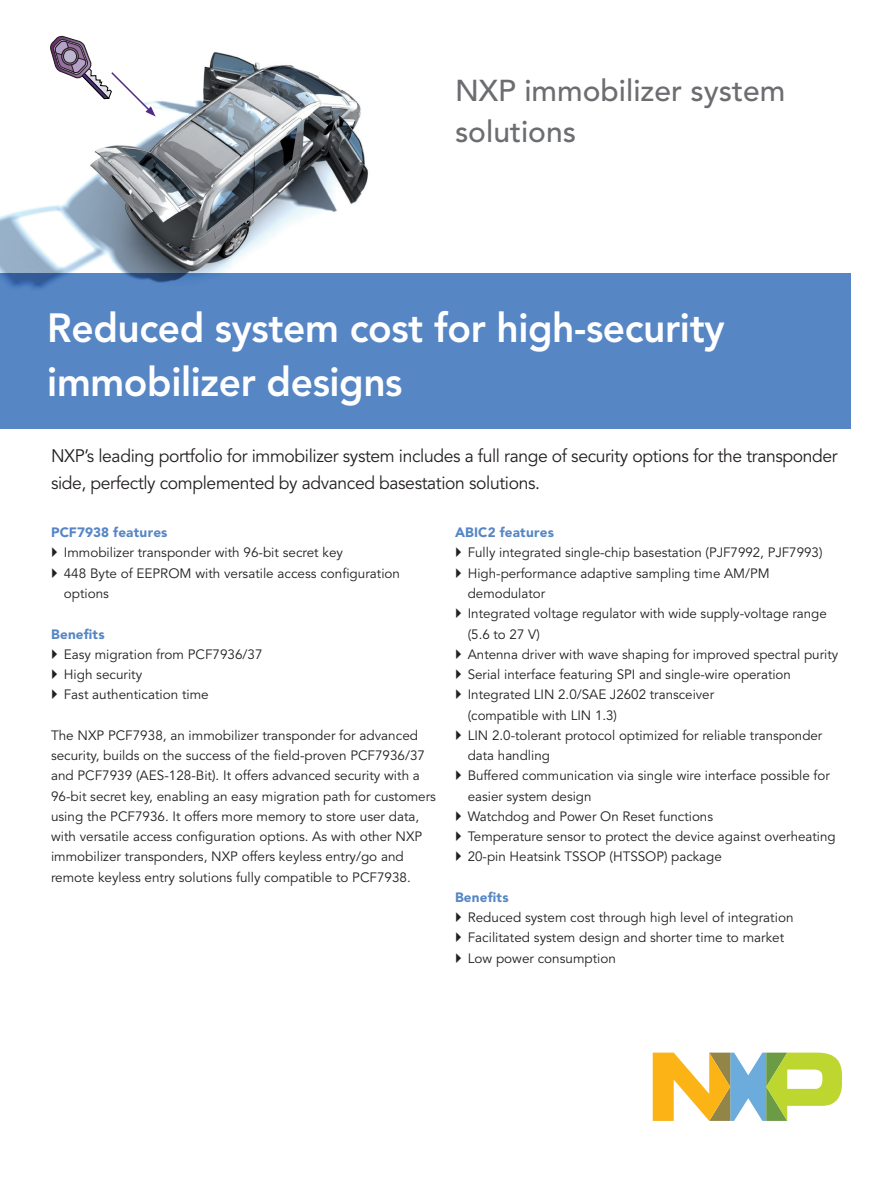
<style>
.page{position:relative;width:893px;height:1191px;background:#fff}
.page>*{position:absolute;margin:0;border:0;box-sizing:border-box;transform-origin:0 0}
.t1{font:800 40.5px/54px "Avenir LT Std";letter-spacing:-.01em;color:#fff;scale:.96 1}
.t2{font:500 30px/40.5px "Avenir LT Std";color:#6c6d70}
.t3{font:18px/27px "Avenir LT Std";letter-spacing:-.02em;color:#231f20}
.Body_text_Indent{font:13.5px/20.2px "Avenir LT Std";color:#231f20}
.body_text_heading{font:900 13.5px "Avenir LT Std";letter-spacing:.015em;color:#5786c5}
</style>
<div class="page">
<svg style="left:653px;top:1052px;width:189px;height:69px"></svg>
<div style="left:0;top:273px;width:850px;height:156px;background:#5786c5"></div>
<img style="left:0;top:35px;width:369px;height:254px">
<svg style="left:50px;top:36px;width:106px;height:81px"></svg>
<p class="t2" style="left:455px;top:71px;width:332px">NXP immobilizer system solutions</p>
<p class="t1" style="left:47px;top:301px;width:707px">Reduced system cost for high-security immobilizer designs</p>
<p class="t3" style="left:51px;top:443px;width:788px">NXP’s leading portfolio for immobilizer system includes a full range of security options for the transponder side, perfectly complemented by advanced basestation solutions.</p>
<p class="body_text_heading" style="left:51px;top:524px;width:118px">PCF7938 features</p>
<p class="Body_text_Indent" style="left:64px;top:543px;width:281px">Immobilizer transponder with 96-bit secret key</p>
<p class="Body_text_Indent" style="left:64px;top:563px;width:338px">448 Byte of EEPROM with versatile access configuration options</p>
<p class="body_text_heading" style="left:51px;top:625px;width:55px">Benefits</p>
<p class="Body_text_Indent" style="left:64px;top:644px;width:200px">Easy migration from PCF7936/37</p>
<p class="Body_text_Indent" style="left:64px;top:664px;width:80px">High security</p>
<p class="Body_text_Indent" style="left:64px;top:685px;width:146px">Fast authentication time</p>
<p class="Body_text_Indent" style="left:51px;top:725px;width:386px">The NXP PCF7938, an immobilizer transponder for advanced security, builds on the success of the field-proven PCF7936/37 and PCF7939 (AES-128-Bit). It offers advanced security with a 96-bit secret key, enabling an easy migration path for customers using the PCF7936. It offers more memory to store user data, with versatile access configuration options. As with other NXP immobilizer transponders, NXP offers keyless entry/go and remote keyless entry solutions fully compatible to PCF7938.</p>
<p class="body_text_heading" style="left:455px;top:524px;width:100px">ABIC2 features</p>
<p class="Body_text_Indent" style="left:468px;top:543px;width:356px">Fully integrated single-chip basestation (PJF7992, PJF7993)</p>
<p class="Body_text_Indent" style="left:468px;top:563px;width:303px">High-performance adaptive sampling time AM/PM demodulator</p>
<p class="Body_text_Indent" style="left:468px;top:604px;width:361px">Integrated voltage regulator with wide supply-voltage range (5.6 to 27 V)</p>
<p class="Body_text_Indent" style="left:468px;top:644px;width:372px">Antenna driver with wave shaping for improved spectral purity</p>
<p class="Body_text_Indent" style="left:468px;top:664px;width:325px">Serial interface featuring SPI and single-wire operation</p>
<p class="Body_text_Indent" style="left:468px;top:685px;width:248px">Integrated LIN 2.0/SAE J2602 transceiver (compatible with LIN 1.3)</p>
<p class="Body_text_Indent" style="left:468px;top:725px;width:356px">LIN 2.0-tolerant protocol optimized for reliable transponder data handling</p>
<p class="Body_text_Indent" style="left:468px;top:766px;width:364px">Buffered communication via single wire interface possible for easier system design</p>
<p class="Body_text_Indent" style="left:468px;top:806px;width:247px">Watchdog and Power On Reset functions</p>
<p class="Body_text_Indent" style="left:468px;top:826px;width:369px">Temperature sensor to protect the device against overheating</p>
<p class="Body_text_Indent" style="left:468px;top:847px;width:256px">20-pin Heatsink TSSOP (HTSSOP) package</p>
<p class="body_text_heading" style="left:455px;top:889px;width:55px">Benefits</p>
<p class="Body_text_Indent" style="left:468px;top:907px;width:327px">Reduced system cost through high level of integration</p>
<p class="Body_text_Indent" style="left:468px;top:928px;width:318px">Facilitated system design and shorter time to market</p>
<p class="Body_text_Indent" style="left:468px;top:948px;width:150px">Low power consumption</p>
</div>
